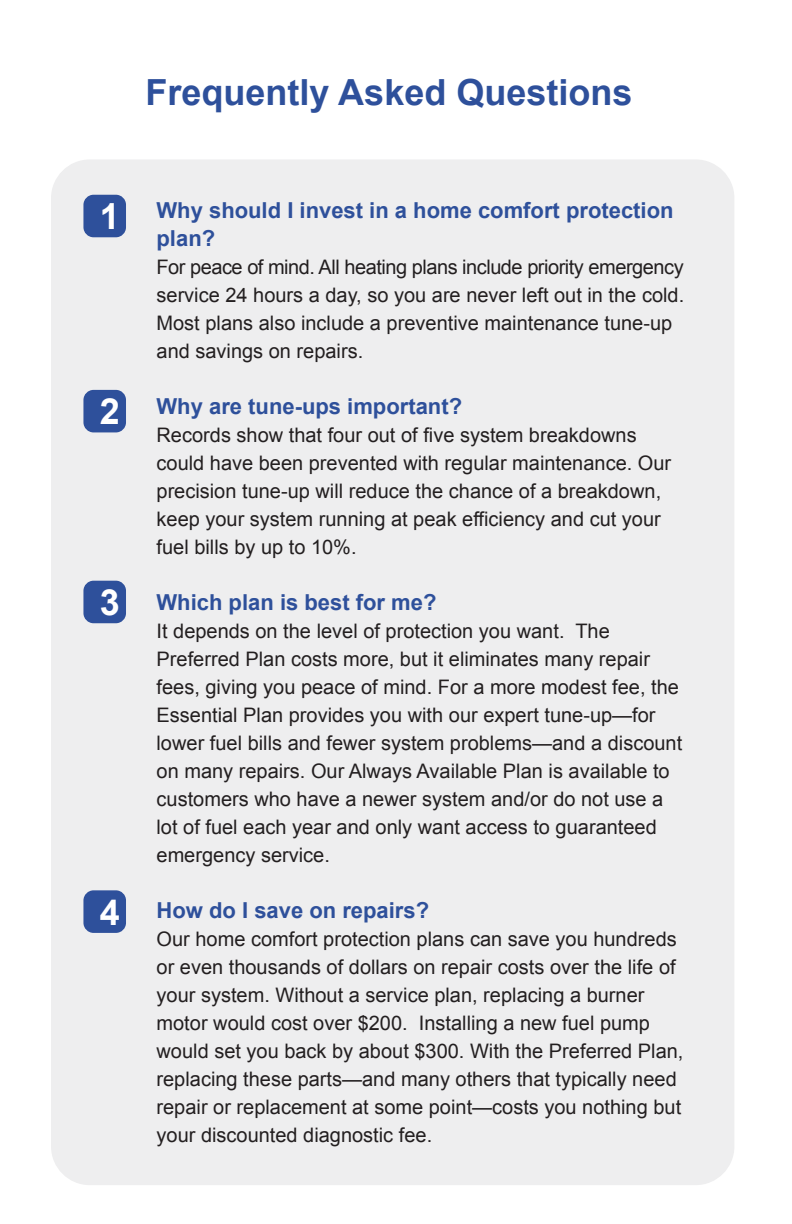
<style>
.page{position:relative;width:792px;height:1224px;background:#fff}
.page>*{position:absolute;margin:0;border:0;box-sizing:border-box;transform-origin:0 0}
.t1{font:700 36px "Arial";color:#2e509b}
.t2{font:700 36px "Arial";color:#fff}
.t3{font:700 22px/28px "Arial";color:#2e509b}
.t4{font:20px/28px "Arial";color:#231f20}
</style>
<div class="page">
<div style="left:51px;top:159px;width:683px;height:1026px;background:#eeeeef;border-radius:39px"></div>
<div style="left:83px;top:195px;width:43px;height:42px;background:#2e509b;border-radius:10px"></div>
<div style="left:83px;top:390px;width:43px;height:42px;background:#2e509b;border-radius:10px"></div>
<div style="left:83px;top:581px;width:43px;height:42px;background:#2e509b;border-radius:10px"></div>
<div style="left:83px;top:890px;width:43px;height:43px;background:#2e509b;border-radius:10px"></div>
<h1 class="t1" style="left:146px;top:69px;width:488px">Frequently Asked Questions</h1>
<h1 class="t2" style="left:100px;top:193px;width:22px">1</h1>
<h1 class="t2" style="left:100px;top:388px;width:22px">2</h1>
<h1 class="t2" style="left:100px;top:579px;width:22px">3</h1>
<h1 class="t2" style="left:100px;top:888px;width:22px">4</h1>
<p class="t3" style="left:157px;top:197px;width:519px">Why should I invest in a home comfort protection plan?</p>
<p class="t4" style="left:157px;top:253px;width:529px">For peace of mind. All heating plans include priority emergency service 24 hours a day, so you are never left out in the cold.<br>Most plans also include a preventive maintenance tune-up and savings on repairs.</p>
<p class="t3" style="left:157px;top:393px;width:307px">Why are tune-ups important?</p>
<p class="t4" style="left:157px;top:421px;width:516px">Records show that four out of five system breakdowns could have been prevented with regular maintenance. Our precision tune-up will reduce the chance of a breakdown, keep your system running at peak efficiency and cut your fuel bills by up to 10%.</p>
<p class="t3" style="left:157px;top:589px;width:281px">Which plan is best for me?</p>
<p class="t4" style="left:157px;top:617px;width:527px">It depends on the level of protection you want. The Preferred Plan costs more, but it eliminates many repair fees, giving you peace of mind. For a more modest fee, the Essential Plan provides you with our expert tune-up—for lower fuel bills and fewer system problems—and a discount on many repairs. Our Always Available Plan is available to customers who have a newer system and/or do not use a lot of fuel each year and only want access to guaranteed emergency service.</p>
<p class="t3" style="left:157px;top:897px;width:274px">How do I save on repairs?</p>
<p class="t4" style="left:157px;top:925px;width:528px">Our home comfort protection plans can save you hundreds or even thousands of dollars on repair costs over the life of your system. Without a service plan, replacing a burner motor would cost over $200. Installing a new fuel pump would set you back by about $300. With the Preferred Plan, replacing these parts—and many others that typically need repair or replacement at some point—costs you nothing but your discounted diagnostic fee.</p>
</div>
